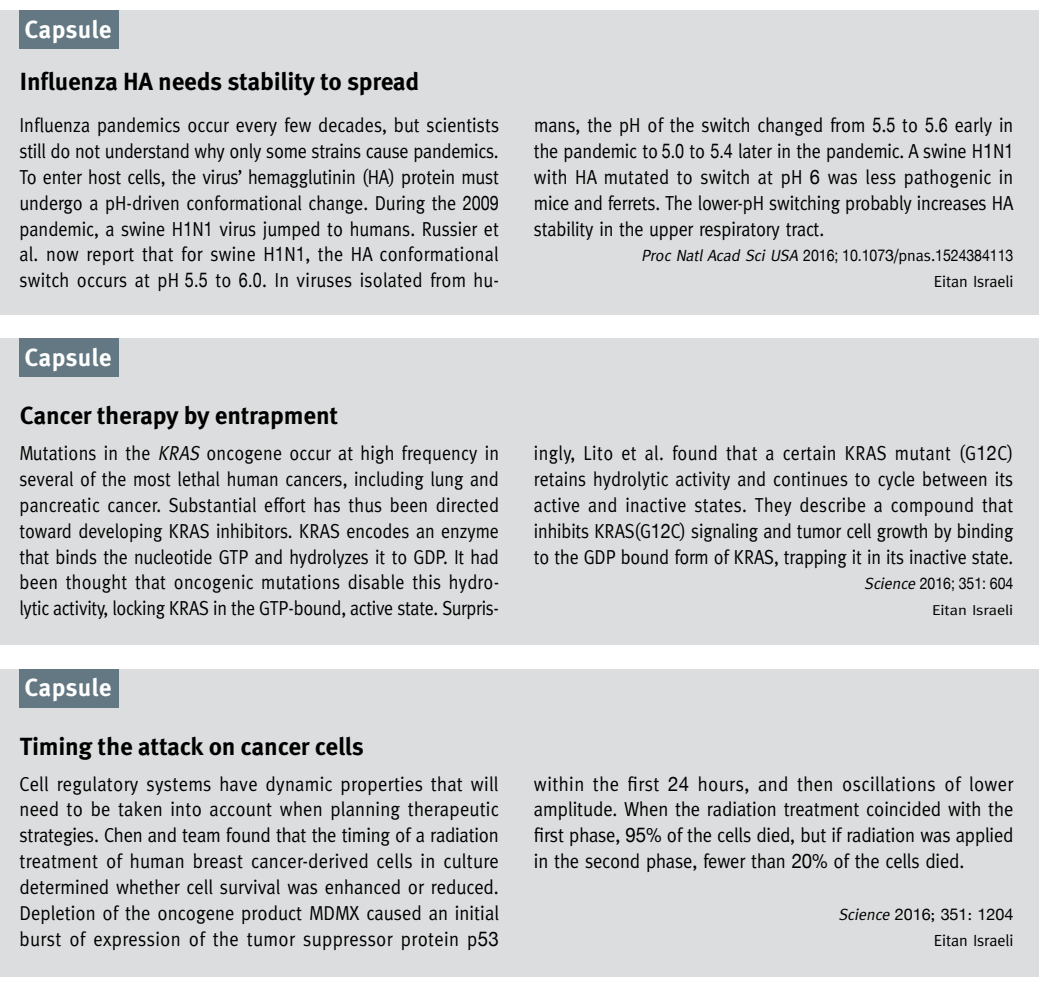
<style>
.page{position:relative;width:1043px;height:982px;background:#fff}
.page>*{position:absolute;margin:0;border:0;box-sizing:border-box;transform-origin:0 0}
.t1{font:700 24.75px "Meta Pro";letter-spacing:-.01em;color:#000}
.t2{font:700 24.75px "Meta Pro";color:#fff}
.t3{font:20.25px/25.9px "Meta";color:#000;text-align:justify;scale:.9 1}
.t4{font:20.25px/25.9px "Meta";color:#000;text-align:justify;scale:.89 1}
.t5{font:20.25px/25.9px "Meta";color:#000;text-align:justify;scale:.92 1}
.t6{font:20.25px "Meta";letter-spacing:.02em;color:#000;scale:.89 1}
.t7{font:16.2px "Helvetica Neue";letter-spacing:-.005em;color:#000;scale:.88 1}
.t8{font:16.2px "Meta";letter-spacing:-.005em;color:#000}
.t9{font:16.2px "Helvetica Neue";letter-spacing:-.005em;color:#000}
.t10{font:14.4px "Meta";letter-spacing:-.005em;color:#000;scale:1.15 1}
.s1{font-family:"Helvetica Neue"}
.s2{font-family:"Meta";font-style:italic}
.s3{font-family:"Meta"}
.s4{font-style:italic}
</style>
<div class="page">
<div style="left:0;top:10px;width:1039px;height:305px;background:#dcddde"></div>
<div style="left:19px;top:10px;width:100px;height:39px;background:#647883"></div>
<div style="left:0;top:669px;width:1039px;height:307px;background:#dcddde"></div>
<div style="left:19px;top:669px;width:100px;height:38px;background:#647883"></div>
<div style="left:0;top:338px;width:1039px;height:307px;background:#dcddde"></div>
<div style="left:19px;top:338px;width:100px;height:39px;background:#647883"></div>
<p class="t2" style="left:25px;top:14px;width:88px">Capsule</p>
<p class="t1" style="left:20px;top:66px;width:401px">Influenza HA needs stability to spread</p>
<p class="t3" style="left:19px;top:112px;width:534px">Influenza pandemics occur every few decades, but scientists still do not understand why only some strains cause pandemics.<br>To enter host cells, the virus’ hemagglutinin (HA) protein must undergo a pH-driven conformational change. During the <span class="s1">2009 </span>pandemic a, swine <span class="s1">1</span>N<span class="s1">1</span>H virus jumped to humans. Russier et al. now report that for swine N<span class="s1">1</span>H <span class="s1">1</span>, the HA conformational</p>
<p class="t3" style="left:534px;top:112px;width:534px">mans, the pH of the switch changed from <span class="s1">5</span>.<span class="s1">5</span> to <span class="s1">5.6</span> early in</p>
<p class="t3" style="left:19px;top:267px;width:534px">switch occurs at pH <span class="s1">5.5</span> to <span class="s1">6.0</span>. In viruses isolated from hu-</p>
<p class="t3" style="left:534px;top:138px;width:534px">the pandemic to <span class="s1">5.0</span> to <span class="s1">5.4</span> later in the pandemic A. swine <span class="s1">1</span>N<span class="s1">1</span>H with HA mutated to switch at pH <span class="s1">6</span> was less pathogenic in mice and ferrets. The lower-pH switching probably increases HA stability in the upper respiratory tract.</p>
<p class="t7" style="left:641px;top:246px;width:424px"><span class="s2">ProcNatlAcadSciUSA</span>2016; 10.1073<span class="s3">/pnas.</span>1524384113</p>
<p class="t8" style="left:934px;top:272px;width:81px">Eitan Israeli</p>
<p class="t2" style="left:25px;top:341px;width:88px">Capsule</p>
<p class="t1" style="left:20px;top:400px;width:320px">Cancer therapy by entrapment</p>
<p class="t4" style="left:19px;top:440px;width:541px">Mutations in the <span class="s4">KRAS</span> oncogene occur at high frequency in several of the most lethal human cancers, including lung and pancreatic cancer. Substantial effort has thus been directed toward developing KRAS inhibitors. KRAS encodes an enzyme that binds the nucleotide GTP and hydrolyzes toit GDP It. had</p>
<p class="t6" style="left:534px;top:441px;width:540px">ingly, Lito et al. found that a certain KRAS mutant (G<span class="s1">12</span> (C</p>
<p class="t4" style="left:19px;top:595px;width:540px">lytic activity, locking KRAS in the GTP-bound, active state. Surpris-</p>
<p class="t4" style="left:534px;top:465px;width:540px">retains hydrolytic activity and continues to cycle between its active and inactive states. They describe a compound that inhibits KRAS G( <span class="s1">12</span>C) signaling and tumor cell growth by binding to the GDP bound form of KRAS, trapping init its inactive state.</p>
<p class="t7" style="left:864px;top:574px;width:171px"><span class="s2">Science</span>2016; 351: 604</p>
<p class="t10" style="left:932px;top:602px;width:72px">Eitan Israeli</p>
<p class="t4" style="left:19px;top:569px;width:540px">been thought that oncogenic mutations disable this hydro-</p>
<p class="t2" style="left:25px;top:672px;width:88px">Capsule</p>
<p class="t1" style="left:20px;top:730px;width:345px">Timing the attack on cancer cells</p>
<p class="t5" style="left:19px;top:770px;width:523px">Cell regulatory systems have dynamic properties that will need to be taken into account when planning therapeutic strategies. Chen and team found that the timing of a radiation treatment of human breast cancer-derived cells in culture determined whether cell survival was enhanced or reduced.<br>Depletion of the oncogene product MDMX caused an initial burst of expression of the tumor suppressor protein p<span class="s1">53</span></p>
<p class="t5" style="left:534px;top:770px;width:523px">within the first <span class="s1">24</span> hours, and then oscillations of lower amplitude. When the radiation treatment coincided with the first phase, <span class="s1">95</span>% of the cells died, but if radiation was applied in the second phase, fewer than <span class="s1">20</span>% of the cells died.</p>
<p class="t9" style="left:838px;top:904px;width:177px"><span class="s2">Science</span>2016<span class="s3">;</span> 351<span class="s3">:</span> 1204</p>
<p class="t8" style="left:934px;top:930px;width:81px">Eitan Israeli</p>
</div>
